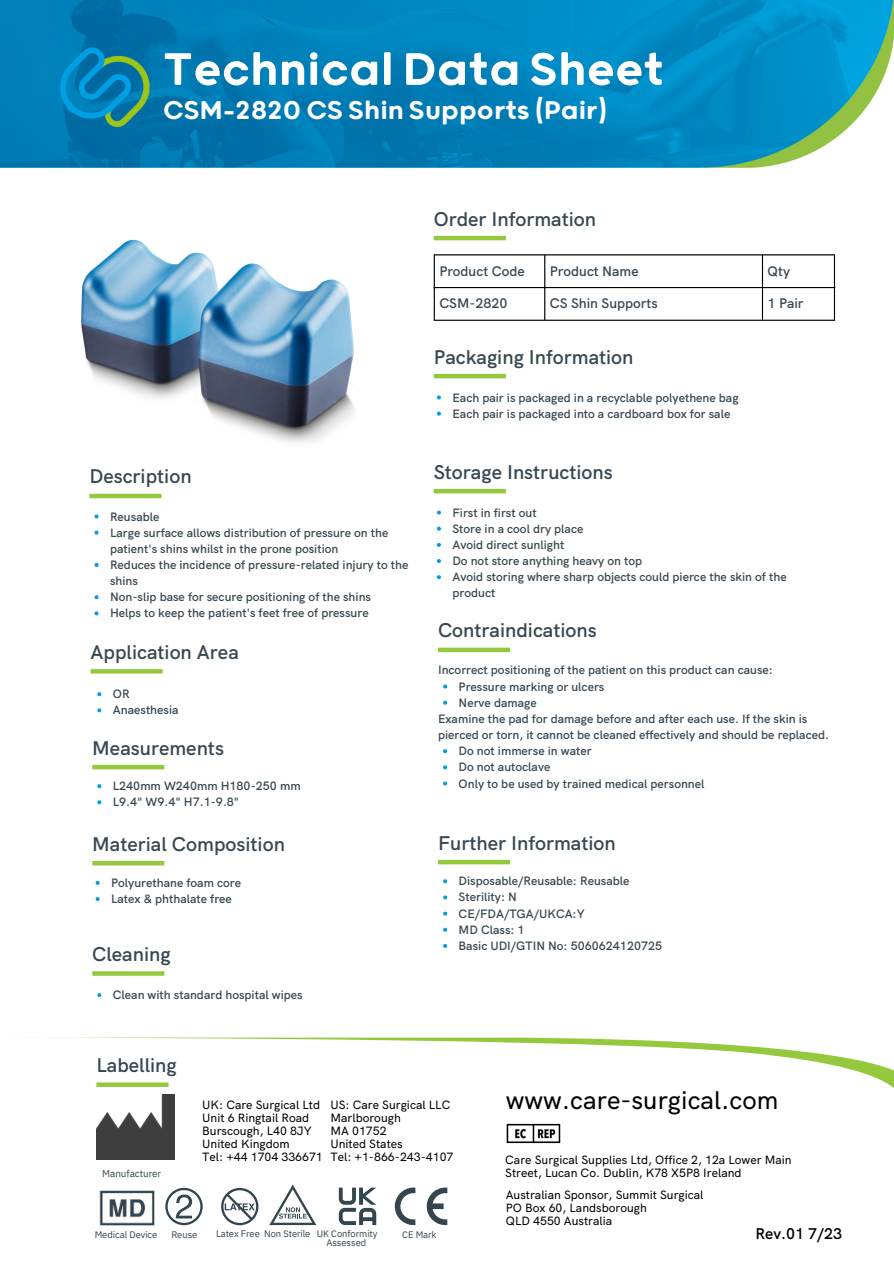
<style>
.page{position:relative;width:894px;height:1264px;background:#fff}
.page>*{position:absolute;margin:0;border:0;box-sizing:border-box;transform-origin:0 0}
.t1{font:500 54.6px "Grold Rounded";color:#fff}
.t2{font:500 30.75px "Grold Rounded";color:#fff}
.t3{font:500 25.5px "HK Grotesk";color:#000}
.t4{font:600 19.8px "HK Grotesk";color:#384851}
.t5{font:600 15.6px "HK Grotesk";color:#000}
.t6{font:600 13.8px "HK Grotesk";color:#384851}
.t7{font:600 12.15px/16.2px "HK Grotesk";color:#384851}
.t8{font:500 12px/13px "HK Grotesk";color:#000}
.t9{font:9.9px "IBM Plex Sans";letter-spacing:-.005em;color:#33454e}
.t10{font:9.45px "IBM Plex Sans";letter-spacing:-.005em;color:#33454e}
</style>
<div class="page">
<img style="left:0;top:0;width:893px;height:1226px">
<svg style="left:2px;top:1037px;width:891px;height:52px"></svg>
<hr style="left:433px;top:236px;width:72px;height:4px;background:#95c93d">
<svg style="left:94px;top:514px;width:4px;height:4px"></svg>
<svg style="left:94px;top:530px;width:4px;height:4px"></svg>
<svg style="left:94px;top:563px;width:4px;height:4px"></svg>
<svg style="left:94px;top:595px;width:4px;height:4px"></svg>
<svg style="left:94px;top:611px;width:4px;height:4px"></svg>
<svg style="left:90px;top:669px;width:73px;height:4px"></svg>
<hr style="left:92px;top:861px;width:72px;height:4px;background:#95c93d">
<hr style="left:89px;top:494px;width:72px;height:4px;background:#95c93d">
<hr style="left:92px;top:765px;width:72px;height:4px;background:#95c93d">
<hr style="left:433px;top:255px;width:2px;height:65px;background:#000">
<hr style="left:544px;top:255px;width:1px;height:65px;background:#000">
<hr style="left:761px;top:255px;width:1px;height:65px;background:#000">
<hr style="left:833px;top:255px;width:1px;height:65px;background:#000">
<hr style="left:433px;top:254px;width:401px;height:1px;background:#000">
<hr style="left:433px;top:287px;width:401px;height:1px;background:#000">
<hr style="left:433px;top:320px;width:401px;height:1px;background:#000">
<hr style="left:433px;top:489px;width:72px;height:4px;background:#95c93d">
<div style="left:438px;top:859px;width:72px;height:5px;background:#95c93d"></div>
<svg style="left:96px;top:1082px;width:72px;height:4px"></svg>
<hr style="left:433px;top:374px;width:73px;height:4px;background:#95c93d">
<div style="left:438px;top:647px;width:72px;height:5px;background:#95c93d"></div>
<svg style="left:92px;top:971px;width:72px;height:4px"></svg>
<svg style="left:221px;top:1187px;width:37px;height:38px"></svg>
<svg style="left:165px;top:1187px;width:38px;height:38px"></svg>
<svg style="left:269px;top:1184px;width:47px;height:40px"></svg>
<svg style="left:394px;top:1187px;width:21px;height:37px"></svg>
<svg style="left:425px;top:1187px;width:22px;height:38px"></svg>
<img style="left:99px;top:1190px;width:55px;height:35px">
<svg style="left:339px;top:1187px;width:37px;height:37px"></svg>
<img style="left:96px;top:1094px;width:78px;height:64px">
<img style="left:502px;top:1119px;width:62px;height:28px">
<img style="left:43px;top:208px;width:359px;height:241px">
<svg style="left:97px;top:692px;width:4px;height:4px"></svg>
<svg style="left:97px;top:708px;width:4px;height:4px"></svg>
<svg style="left:443px;top:879px;width:4px;height:4px"></svg>
<svg style="left:443px;top:895px;width:4px;height:4px"></svg>
<svg style="left:443px;top:911px;width:4px;height:4px"></svg>
<svg style="left:443px;top:927px;width:4px;height:4px"></svg>
<svg style="left:443px;top:943px;width:4px;height:4px"></svg>
<svg style="left:97px;top:784px;width:4px;height:4px"></svg>
<svg style="left:97px;top:800px;width:4px;height:4px"></svg>
<svg style="left:96px;top:880px;width:4px;height:4px"></svg>
<svg style="left:96px;top:897px;width:4px;height:4px"></svg>
<svg style="left:437px;top:510px;width:4px;height:4px"></svg>
<svg style="left:437px;top:526px;width:4px;height:4px"></svg>
<svg style="left:437px;top:543px;width:4px;height:4px"></svg>
<svg style="left:437px;top:559px;width:4px;height:4px"></svg>
<svg style="left:437px;top:575px;width:4px;height:4px"></svg>
<svg style="left:437px;top:395px;width:4px;height:4px"></svg>
<svg style="left:437px;top:411px;width:4px;height:4px"></svg>
<svg style="left:443px;top:684px;width:4px;height:4px"></svg>
<svg style="left:443px;top:700px;width:4px;height:4px"></svg>
<svg style="left:443px;top:749px;width:4px;height:4px"></svg>
<svg style="left:443px;top:765px;width:4px;height:4px"></svg>
<svg style="left:443px;top:781px;width:4px;height:4px"></svg>
<svg style="left:97px;top:993px;width:4px;height:4px"></svg>
<p class="t1" style="left:163px;top:44px;width:502px">Technical Data Sheet</p>
<p class="t2" style="left:163px;top:96px;width:446px">CSM-2820 CS Shin Supports (Pair)</p>
<p class="t4" style="left:433px;top:206px;width:164px">Order Information</p>
<p class="t6" style="left:439px;top:262px;width:87px">Product Code</p>
<p class="t6" style="left:549px;top:262px;width:90px">Product Name</p>
<p class="t6" style="left:767px;top:262px;width:24px">Qty</p>
<p class="t6" style="left:439px;top:294px;width:69px">CSM-2820</p>
<p class="t6" style="left:549px;top:294px;width:109px">CS Shin Supports</p>
<p class="t6" style="left:767px;top:294px;width:37px">1 Pair</p>
<p class="t4" style="left:433px;top:344px;width:201px">Packaging Information</p>
<p class="t4" style="left:89px;top:463px;width:104px">Description</p>
<p class="t7" style="left:110px;top:508px;width:51px">Reusable</p>
<p class="t7" style="left:110px;top:524px;width:280px">Large surface allows distribution of pressure on the patient's shins whilst in the prone position</p>
<p class="t7" style="left:110px;top:556px;width:300px">Reduces the incidence of pressure-related injury to the shins</p>
<p class="t7" style="left:110px;top:589px;width:262px">Non-slip base for secure positioning of the shins</p>
<p class="t7" style="left:110px;top:605px;width:260px">Helps to keep the patient's feet free of pressure</p>
<p class="t4" style="left:90px;top:639px;width:150px">Application Area</p>
<p class="t7" style="left:113px;top:686px;width:18px">OR</p>
<p class="t7" style="left:113px;top:702px;width:67px">Anaesthesia</p>
<p class="t4" style="left:92px;top:734px;width:133px">Measurements</p>
<p class="t7" style="left:113px;top:777px;width:189px">L240mm W240mm H180-250 mm</p>
<p class="t7" style="left:113px;top:794px;width:128px">L9.4" W9.4" H7.1-9.8"</p>
<p class="t4" style="left:92px;top:830px;width:194px">Material Composition</p>
<p class="t7" style="left:111px;top:874px;width:131px">Polyurethane foam core</p>
<p class="t7" style="left:111px;top:890px;width:122px">Latex &amp; phthalate free</p>
<p class="t4" style="left:92px;top:941px;width:80px">Cleaning</p>
<p class="t7" style="left:113px;top:986px;width:191px">Clean with standard hospital wipes</p>
<p class="t4" style="left:96px;top:1052px;width:82px">Labelling</p>
<p class="t7" style="left:452px;top:389px;width:287px">Each pair is packaged in a recyclable polyethene bag</p>
<p class="t7" style="left:452px;top:405px;width:279px">Each pair is packaged into a cardboard box for sale</p>
<p class="t4" style="left:433px;top:459px;width:181px">Storage Instructions</p>
<p class="t7" style="left:452px;top:504px;width:86px">First in first out</p>
<p class="t7" style="left:452px;top:520px;width:132px">Store in a cool dry place</p>
<p class="t7" style="left:452px;top:536px;width:113px">Avoid direct sunlight</p>
<p class="t7" style="left:452px;top:552px;width:191px">Do not store anything heavy on top</p>
<p class="t7" style="left:452px;top:569px;width:335px">Avoid storing where sharp objects could pierce the skin of the product</p>
<p class="t4" style="left:438px;top:617px;width:160px">Contraindications</p>
<p class="t7" style="left:438px;top:662px;width:336px">Incorrect positioning of the patient on this product can cause:</p>
<p class="t7" style="left:438px;top:710px;width:392px">Examine the pad for damage before and after each use. If the skin is pierced or torn, it cannot be cleaned effectively and should be replaced.</p>
<p class="t7" style="left:458px;top:678px;width:147px">Pressure marking or ulcers</p>
<p class="t7" style="left:458px;top:694px;width:80px">Nerve damage</p>
<p class="t7" style="left:458px;top:743px;width:134px">Do not immerse in water</p>
<p class="t7" style="left:458px;top:759px;width:93px">Do not autoclave</p>
<p class="t7" style="left:458px;top:775px;width:247px">Only to be used by trained medical personnel</p>
<p class="t4" style="left:438px;top:829px;width:179px">Further Information</p>
<p class="t7" style="left:458px;top:873px;width:172px">Disposable/Reusable: Reusable</p>
<p class="t7" style="left:458px;top:889px;width:60px">Sterility: N</p>
<p class="t7" style="left:458px;top:905px;width:127px">CE/FDA/TGA/UKCA:Y</p>
<p class="t7" style="left:458px;top:921px;width:67px">MD Class: 1</p>
<p class="t7" style="left:458px;top:937px;width:205px">Basic UDI/GTIN No: 5060624120725</p>
<p class="t9" style="left:102px;top:1167px;width:60px">Manufacturer</p>
<p class="t8" style="left:202px;top:1097px;width:119px">UK: Care Surgical Ltd</p>
<p class="t8" style="left:202px;top:1110px;width:108px">Unit 6 Ringtail Road</p>
<p class="t8" style="left:202px;top:1123px;width:111px">Burscough, L40 8JY</p>
<p class="t8" style="left:202px;top:1136px;width:89px">United Kingdom</p>
<p class="t8" style="left:202px;top:1149px;width:122px">Tel: +44 1704 336671</p>
<p class="t8" style="left:330px;top:1097px;width:121px">US: Care Surgical LLC</p>
<p class="t8" style="left:330px;top:1110px;width:72px">Marlborough</p>
<p class="t8" style="left:330px;top:1123px;width:58px">MA 01752</p>
<p class="t8" style="left:330px;top:1136px;width:74px">United States</p>
<p class="t8" style="left:330px;top:1149px;width:124px">Tel: +1-866-243-4107</p>
<p class="t10" style="left:95px;top:1228px;width:64px">Medical Device</p>
<p class="t10" style="left:171px;top:1228px;width:28px">Reuse</p>
<p class="t10" style="left:216px;top:1227px;width:163px">Latex Free Non Sterile UK Conformity</p>
<p class="t10" style="left:326px;top:1236px;width:41px">Assessed</p>
<p class="t10" style="left:402px;top:1228px;width:36px">CE Mark</p>
<p class="t3" style="left:505px;top:1083px;width:274px">www.care-surgical.com</p>
<p class="t8" style="left:505px;top:1153px;width:288px">Care Surgical Supplies Ltd, Office 2, 12a Lower Main<br>Street, Lucan Co. Dublin, K78 X5P8 Ireland</p>
<p class="t8" style="left:505px;top:1187px;width:199px">Australian Sponsor, Summit Surgical</p>
<p class="t8" style="left:505px;top:1200px;width:143px">PO Box 60, Landsborough</p>
<p class="t8" style="left:505px;top:1213px;width:108px">QLD 4550 Australia</p>
<p class="t5" style="left:755px;top:1222px;width:88px">Rev.01 7/23</p>
</div>
